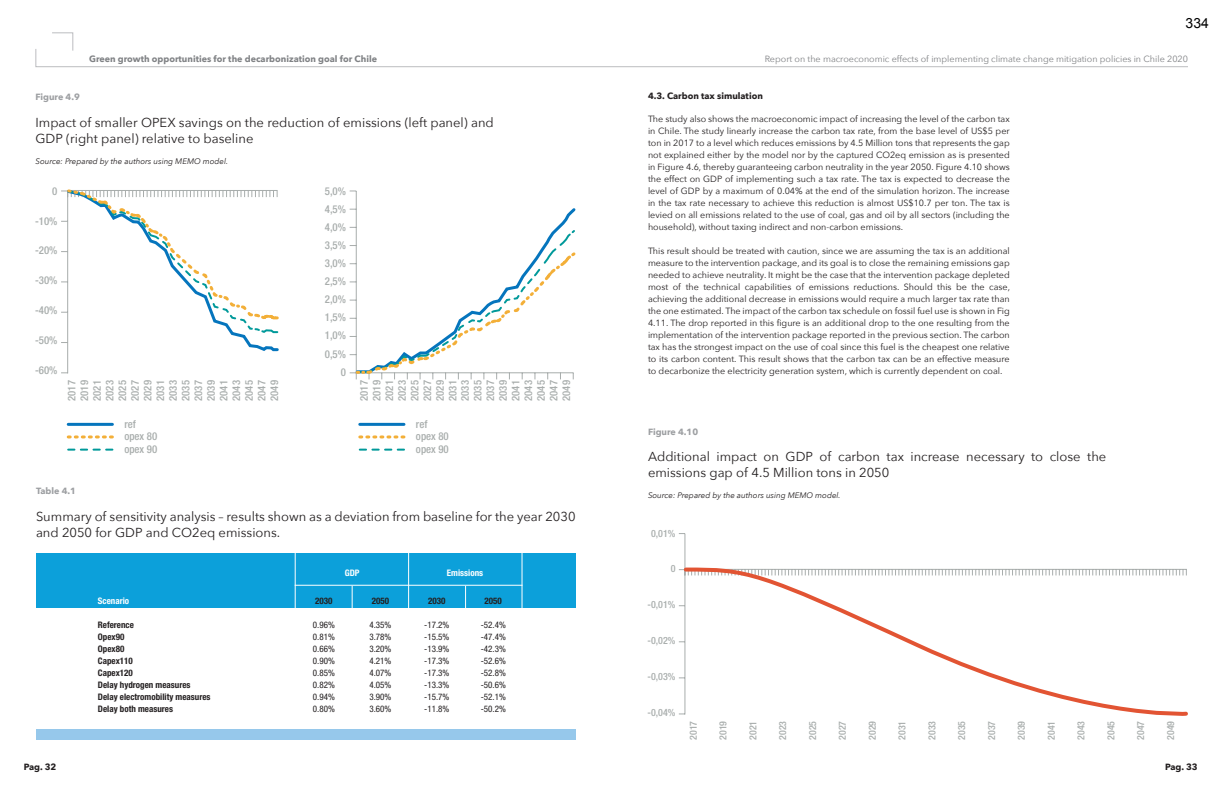
<style>
.page{position:relative;width:1224px;height:792px;background:#fff}
.page>*{position:absolute;margin:0;border:0;box-sizing:border-box;transform-origin:0 0}
.t1{font:14px "Arial";color:#000}
.t2{font:13px/15.6px "Avenir Next";color:#231f20}
.t3{font:500 condensed 10.8px/18.1px "Helvetica Neue LT Std";color:#a8adac}
.t4{font:500 condensed 10.7px/12.7px "Helvetica Neue LT Std";color:#a8adac;text-align:justify}
.t5{font:500 condensed 10px "Helvetica Neue LT Std";color:#a8adac}
.t6{font:500 condensed 9.9px "Helvetica Neue LT Std";color:#a8adac}
.t7{font:9px/12px "Avenir Next";color:#231f20;text-align:justify}
.t8{font:condensed 9px/12px "Helvetica Neue LT Std";color:#231f20;text-align:justify}
.t9{font:700 condensed 9px/12px "Helvetica Neue LT Std";color:#231f20}
.t10{font:9px "Avenir Next";color:#808285}
.t11{font:700 9px "Avenir Next";color:#808285}
.t12{font:700 9px "Avenir Next";color:#231f20}
.t13{font:700 9px "Avenir Next";color:#9d9fa2}
.t14{font:700 condensed 9px "Helvetica Neue LT Std";color:#fff}
.t15{font:italic 8px "Avenir Next";color:#231f20}
</style>
<div class="page">
<svg style="left:35px;top:32px;width:1153px;height:35px"></svg>
<hr style="left:68px;top:423px;width:44px;height:3px;background:#0575bd">
<svg style="left:68px;top:435px;width:44px;height:3px"></svg>
<svg style="left:68px;top:449px;width:44px;height:2px"></svg>
<hr style="left:360px;top:423px;width:44px;height:3px;background:#0575bd">
<svg style="left:360px;top:435px;width:44px;height:3px"></svg>
<svg style="left:360px;top:449px;width:44px;height:2px"></svg>
<hr style="left:67px;top:191px;width:1px;height:182px;background:#a8adac">
<hr style="left:356px;top:191px;width:1px;height:182px;background:#a8adac">
<svg style="left:61px;top:189px;width:218px;height:164px"></svg>
<svg style="left:350px;top:205px;width:226px;height:174px"></svg>
<div style="left:36px;top:554px;width:540px;height:54px;background:#0ca0da"></div>
<div style="left:36px;top:729px;width:540px;height:10px;background:#96c8eb"></div>
<hr style="left:408px;top:549px;width:1px;height:73px;background:#fff">
<hr style="left:352px;top:586px;width:1px;height:36px;background:#fff">
<hr style="left:465px;top:586px;width:1px;height:36px;background:#fff">
<hr style="left:295px;top:585px;width:228px;height:1px;background:#fff">
<hr style="left:295px;top:549px;width:1px;height:73px;background:#fff">
<hr style="left:522px;top:549px;width:1px;height:73px;background:#fff">
<hr style="left:684px;top:534px;width:1px;height:181px;background:#a8adac">
<svg style="left:682px;top:565px;width:506px;height:151px"></svg>
<h1 class="t1" style="left:1186px;top:14px;width:25px">334</h1>
<p class="t11" style="left:89px;top:55px;width:290px">Green growth opportunities for the decarbonization goal for Chile</p>
<p class="t10" style="left:765px;top:53px;width:425px">Report on the macroeconomic effects of implementing climate change mitigation policies in Chile 2020</p>
<p class="t13" style="left:35px;top:93px;width:46px">Figure 4.9</p>
<h2 class="t2" style="left:35px;top:115px;width:460px">Impact of smaller OPEX savings on the reduction of emissions (left panel) and<br>GDP (right panel) relative to baseline</h2>
<p class="t15" style="left:35px;top:158px;width:194px">Source: Prepared by the authors using MEMO model.</p>
<p class="t3" style="left:52px;top:183px;width:7px">0</p>
<p class="t3" style="left:35px;top:213px;width:24px">-10%</p>
<p class="t3" style="left:35px;top:242px;width:24px">-20%</p>
<p class="t3" style="left:35px;top:272px;width:24px">-30%</p>
<p class="t3" style="left:35px;top:302px;width:24px">-40%</p>
<p class="t3" style="left:35px;top:332px;width:24px">-50%</p>
<p class="t3" style="left:35px;top:362px;width:24px">-60%</p>
<p class="t4" style="left:66px;top:401px;width:22px;rotate:-90deg">2017<br>2019<br>2021<br>2023<br>2025<br>2027<br>2029<br>2031<br>2033<br>2035<br>2037<br>2039<br>2041<br>2043<br>2045<br>2047<br>2049</p>
<p class="t3" style="left:325px;top:183px;width:23px;text-align:right">5,0%<br>4,5%<br>4,0%<br>3,5%<br>3,0%<br>2,5%<br>2,0%<br>1,5%<br>1,0%<br>0,5%<br>0</p>
<p class="t4" style="left:359px;top:401px;width:22px;rotate:-90deg">2017<br>2019<br>2021<br>2023<br>2025<br>2027<br>2029<br>2031<br>2033<br>2035<br>2037<br>2039<br>2041<br>2043<br>2045<br>2047<br>2049</p>
<p class="t3" style="left:124px;top:419px;width:34px;line-height:12.6px">ref opex 80 opex 90</p>
<p class="t3" style="left:416px;top:419px;width:34px;line-height:12.6px">ref opex 80 opex 90</p>
<p class="t13" style="left:36px;top:487px;width:42px">Table 4.1</p>
<h2 class="t2" style="left:36px;top:509px;width:541px;line-height:16px">Summary of sensitivity analysis – results shown as a deviation from baseline for the year 2030 and 2050 for GDP and CO2eq emissions.</h2>
<p class="t12" style="left:24px;top:763px;width:34px">Pag. 32</p>
<p class="t14" style="left:98px;top:597px;width:33px">Scenario</p>
<p class="t9" style="left:98px;top:619px;width:114px">Reference<br>Opex90<br>Opex80<br>Capex110<br>Capex120<br>Delay hydrogen measures<br>Delay electromobility measures<br>Delay both measures</p>
<p class="t9" style="left:315px;top:595px;width:19px">2030</p>
<p class="t8" style="left:313px;top:619px;width:23px">0.96% 0.81% 0.66% 0.90% 0.85% 0.82% 0.94% 0.80%</p>
<p class="t14" style="left:345px;top:569px;width:16px">GDP</p>
<p class="t14" style="left:447px;top:569px;width:38px">Emissions</p>
<p class="t9" style="left:428px;top:595px;width:19px">2030</p>
<p class="t8" style="left:424px;top:619px;width:27px">-17.2% -15.5% -13.9% -17.3% -17.3% -13.3% -15.7% -11.8%</p>
<p class="t9" style="left:372px;top:595px;width:19px">2050</p>
<p class="t8" style="left:369px;top:619px;width:23px">4.35% 3.78% 3.20% 4.21% 4.07% 4.05% 3.90% 3.60%</p>
<p class="t9" style="left:485px;top:595px;width:19px">2050</p>
<p class="t8" style="left:481px;top:619px;width:27px">-52.4% -47.4% -42.3% -52.6% -52.8% -50.6% -52.1% -50.2%</p>
<p class="t12" style="left:648px;top:92px;width:116px">4.3. Carbon tax simulation</p>
<p class="t7" style="left:648px;top:113px;width:363px">The study also shows the macroeconomic impact of increasing the level of the carbon tax in Chile. The study linearly increase the carbon tax rate, from the base level of US$5 per ton in 2017 to a level which reduces emissions by 4.5 Million tons that represents the gap not explained either by the model nor by the captured CO2eq emission as is presented in Figure 4.6, thereby guaranteeing carbon neutrality in the year 2050. Figure 4.10 shows the effect on GDP of implementing such a tax rate. The tax is expected to decrease the level of GDP by a maximum of 0.04% at the end of the simulation horizon. The increase in the tax rate necessary to achieve this reduction is almost US$10.7 per ton. The tax is levied on all emissions related to the use of coal, gas and oil by all sectors (including the household), without taxing indirect and non-carbon emissions.</p>
<p class="t7" style="left:648px;top:245px;width:364px">This result should be treated with caution, since we are assuming the tax is an additional measure to the intervention package, and its goal is to close the remaining emissions gap needed to achieve neutrality. It might be the case that the intervention package depleted most of the technical capabilities of emissions reductions. Should this be the case, achieving the additional decrease in emissions would require a much larger tax rate than the one estimated. The impact of the carbon tax schedule on fossil fuel use is shown in Fig 4.11. The drop reported in this 昀椀gure is an additional drop to the one resulting from the implementation of the intervention package reported in the previous section. The carbon tax has the strongest impact on the use of coal since this fuel is the cheapest one relative to its carbon content. This result shows that the carbon tax can be an effective measure to decarbonize the electricity generation system, which is currently dependent on coal.</p>
<p class="t13" style="left:648px;top:428px;width:52px">Figure 4.10</p>
<h2 class="t2" style="left:648px;top:449px;width:460px">Additional impact on GDP of carbon tax increase necessary to close the emissions gap of 4.5 Million tons in 2050</h2>
<p class="t15" style="left:648px;top:492px;width:194px">Source: Prepared by the authors using MEMO model.</p>
<p class="t5" style="left:651px;top:529px;width:26px">0,01%</p>
<p class="t5" style="left:671px;top:565px;width:6px">0</p>
<p class="t5" style="left:648px;top:601px;width:29px">-0,01%</p>
<p class="t5" style="left:648px;top:637px;width:29px">-0,02%</p>
<p class="t5" style="left:648px;top:673px;width:29px">-0,03%</p>
<p class="t5" style="left:648px;top:709px;width:29px">-0,04%</p>
<p class="t6" style="left:689px;top:740px;width:20px;rotate:-90deg">2017</p>
<p class="t6" style="left:719px;top:740px;width:20px;rotate:-90deg">2019</p>
<p class="t6" style="left:749px;top:740px;width:20px;rotate:-90deg">2021</p>
<p class="t6" style="left:779px;top:740px;width:20px;rotate:-90deg">2023</p>
<p class="t6" style="left:809px;top:740px;width:20px;rotate:-90deg">2025</p>
<p class="t6" style="left:839px;top:740px;width:20px;rotate:-90deg">2027</p>
<p class="t6" style="left:869px;top:740px;width:20px;rotate:-90deg">2029</p>
<p class="t6" style="left:898px;top:740px;width:20px;rotate:-90deg">2031</p>
<p class="t6" style="left:928px;top:740px;width:20px;rotate:-90deg">2033</p>
<p class="t6" style="left:958px;top:740px;width:20px;rotate:-90deg">2035</p>
<p class="t6" style="left:988px;top:740px;width:20px;rotate:-90deg">2037</p>
<p class="t6" style="left:1018px;top:740px;width:20px;rotate:-90deg">2039</p>
<p class="t6" style="left:1048px;top:740px;width:20px;rotate:-90deg">2041</p>
<p class="t6" style="left:1077px;top:740px;width:20px;rotate:-90deg">2043</p>
<p class="t6" style="left:1107px;top:740px;width:20px;rotate:-90deg">2045</p>
<p class="t6" style="left:1137px;top:740px;width:20px;rotate:-90deg">2047</p>
<p class="t6" style="left:1167px;top:740px;width:20px;rotate:-90deg">2049</p>
<p class="t12" style="left:1165px;top:763px;width:34px">Pag. 33</p>
</div>
